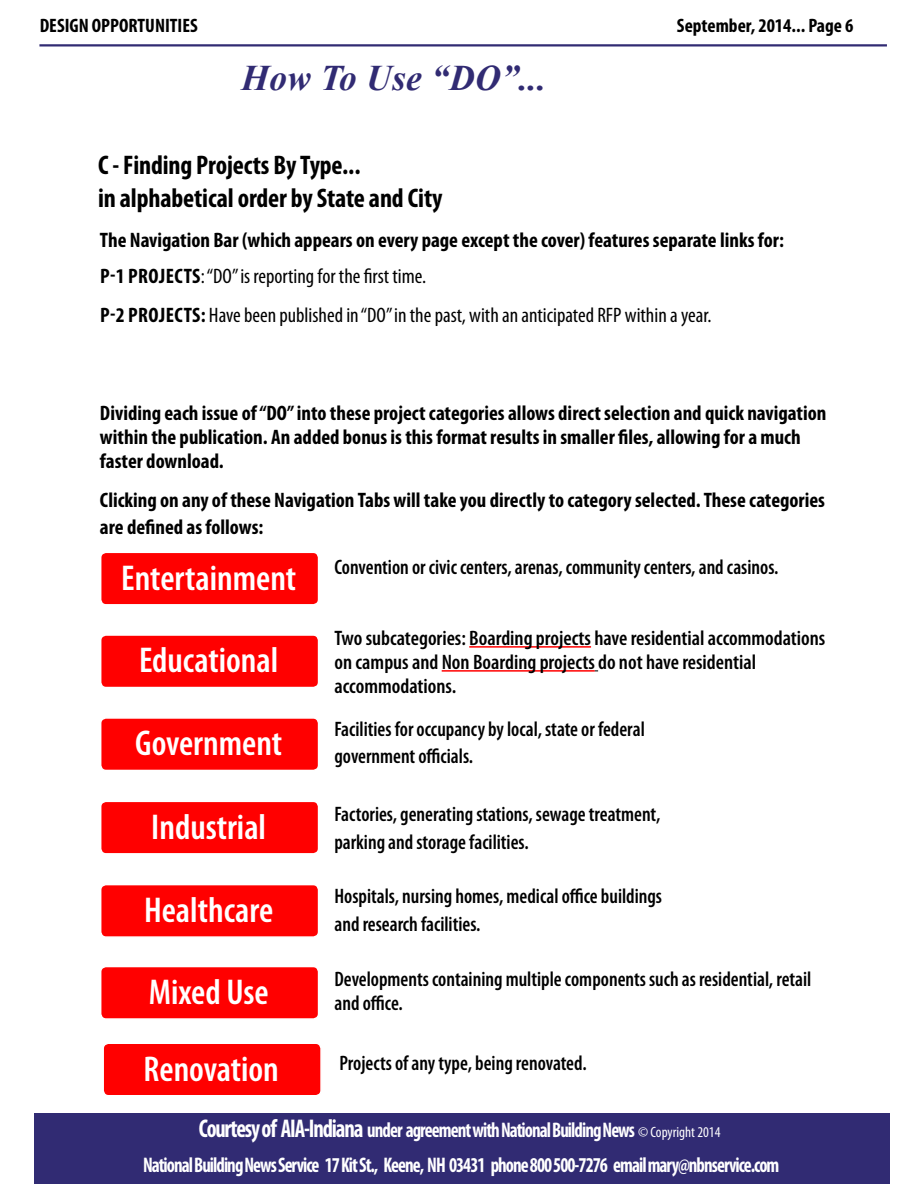
<style>
.page{position:relative;width:918px;height:1188px;background:#fff}
.page>*{position:absolute;margin:0;border:0;box-sizing:border-box;transform-origin:0 0}
.BENEFITS_HEAD{font:600 condensed 36px "Myriad Pro";color:#fff}
.t1{font:italic 700 36px "Times New Roman";letter-spacing:.01em;color:#312b73}
.t2{font:700 condensed 27px "Myriad Pro";letter-spacing:-.005em;color:#000}
.t3{font:700 condensed 21.15px "Myriad Pro";letter-spacing:-.05em;color:#fff;scale:.89 1}
.t4{font:700 condensed 21px/24px "Myriad Pro";color:#000}
.t5{font:600 condensed 21px/24px "Myriad Pro";color:#000;scale:.95 1}
.t6{font:600 condensed 21px/24px "Myriad Pro";color:#000}
.t7{font:condensed 21px "Myriad Pro";color:#000}
.t8{font:700 condensed 19.5px "Myriad Pro";color:#000}
.s1{font-weight:700}
.s2{font-size:25.8px}
.s3{font-weight:400;font-size:15px}
</style>
<div class="page">
<hr style="left:39px;top:44px;width:848px;height:2px;background:#312b73">
<div style="left:34px;top:1113px;width:855px;height:71px;background:#312b73"></div>
<div style="left:101px;top:802px;width:217px;height:52px;background:#f00"></div>
<div style="left:101px;top:885px;width:217px;height:52px;background:#f00"></div>
<div style="left:101px;top:553px;width:217px;height:52px;background:#f00"></div>
<div style="left:101px;top:718px;width:217px;height:52px;background:#f00"></div>
<div style="left:101px;top:967px;width:217px;height:52px;background:#f00"></div>
<div style="left:101px;top:635px;width:217px;height:52px;background:#f00"></div>
<hr style="left:469px;top:646px;width:122px;height:2px;background:#f00">
<hr style="left:442px;top:670px;width:153px;height:2px;background:#f00">
<div style="left:104px;top:1044px;width:217px;height:51px;background:#f00"></div>
<p class="t8" style="left:40px;top:15px;width:160px">DESIGN OPPORTUNITIES</p>
<p class="t8" style="left:677px;top:15px;width:178px">September, 2014... Page 6</p>
<p class="t1" style="left:242px;top:53px;width:306px">How To Use “DO”...</p>
<p class="t2" style="left:98px;top:150px;width:264px">C - Finding Projects By Type...</p>
<p class="t2" style="left:98px;top:183px;width:346px">in alphabetical order by State and City</p>
<p class="t4" style="left:100px;top:229px;width:685px">The Navigation Bar (which appears on every page except the cover) features separate links for:</p>
<p class="t7" style="left:100px;top:265px;width:328px"><span class="s1">P-1 PROJECTS</span>: “DO” is reporting for the first time.</p>
<p class="t7" style="left:100px;top:304px;width:613px"><span class="s1">P-2 PROJECTS:</span> Have been published in “DO” in the past, with an anticipated RFP within a year.</p>
<p class="t4" style="left:100px;top:401px;width:728px">Dividing each issue of “DO” into these project categories allows direct selection and quick navigation within the publication. An added bonus is this format results in smaller files, allowing for a much faster download.</p>
<p class="t4" style="left:100px;top:487px;width:727px;line-height:27px">Clicking on any of these Navigation Tabs will take you directly to category selected. These categories are defined as follows:</p>
<p class="BENEFITS_HEAD" style="left:121px;top:558px;width:176px">Entertainment</p>
<p class="BENEFITS_HEAD" style="left:139px;top:641px;width:141px">Educational</p>
<p class="BENEFITS_HEAD" style="left:135px;top:724px;width:148px">Government</p>
<p class="BENEFITS_HEAD" style="left:151px;top:807px;width:116px">Industrial</p>
<p class="BENEFITS_HEAD" style="left:144px;top:890px;width:131px">Healthcare</p>
<p class="t5" style="left:335px;top:555px;width:469px">Convention or civic centers, arenas, community centers, and casinos.</p>
<p class="t6" style="left:335px;top:626px;width:492px">Two subcategories: Boarding projects have residential accommodations on campus and Non Boarding projects do not have residential accommodations.</p>
<p class="t5" style="left:335px;top:717px;width:328px">Facilities for occupancy by local, state or federal</p>
<p class="t5" style="left:335px;top:745px;width:148px">government officials.</p>
<p class="t5" style="left:335px;top:802px;width:345px">Factories, generating stations, sewage treatment,</p>
<p class="t5" style="left:335px;top:830px;width:206px">parking and storage facilities.</p>
<p class="t5" style="left:335px;top:884px;width:346px">Hospitals, nursing homes, medical office buildings</p>
<p class="t5" style="left:335px;top:912px;width:155px">and research facilities.</p>
<p class="BENEFITS_HEAD" style="left:149px;top:972px;width:121px">Mixed Use</p>
<p class="t5" style="left:335px;top:967px;width:504px">Developments containing multiple components such as residential, retail and office.</p>
<p class="BENEFITS_HEAD" style="left:144px;top:1049px;width:137px">Renovation</p>
<p class="t5" style="left:339px;top:1052px;width:262px">Projects of any type, being renovated.</p>
<p class="t3" style="left:199px;top:1119px;width:588px"><span class="s2">Courtesy of AIA-Indiana</span> under agreement with National Building News <span class="s3">© Copyright 2014</span></p>
<p class="t3" style="left:143px;top:1154px;width:717px">National Building News Service 17 Kit St., Keene, NH 03431 phone 800 500-7276 email mary@nbnservice.com</p>
</div>
